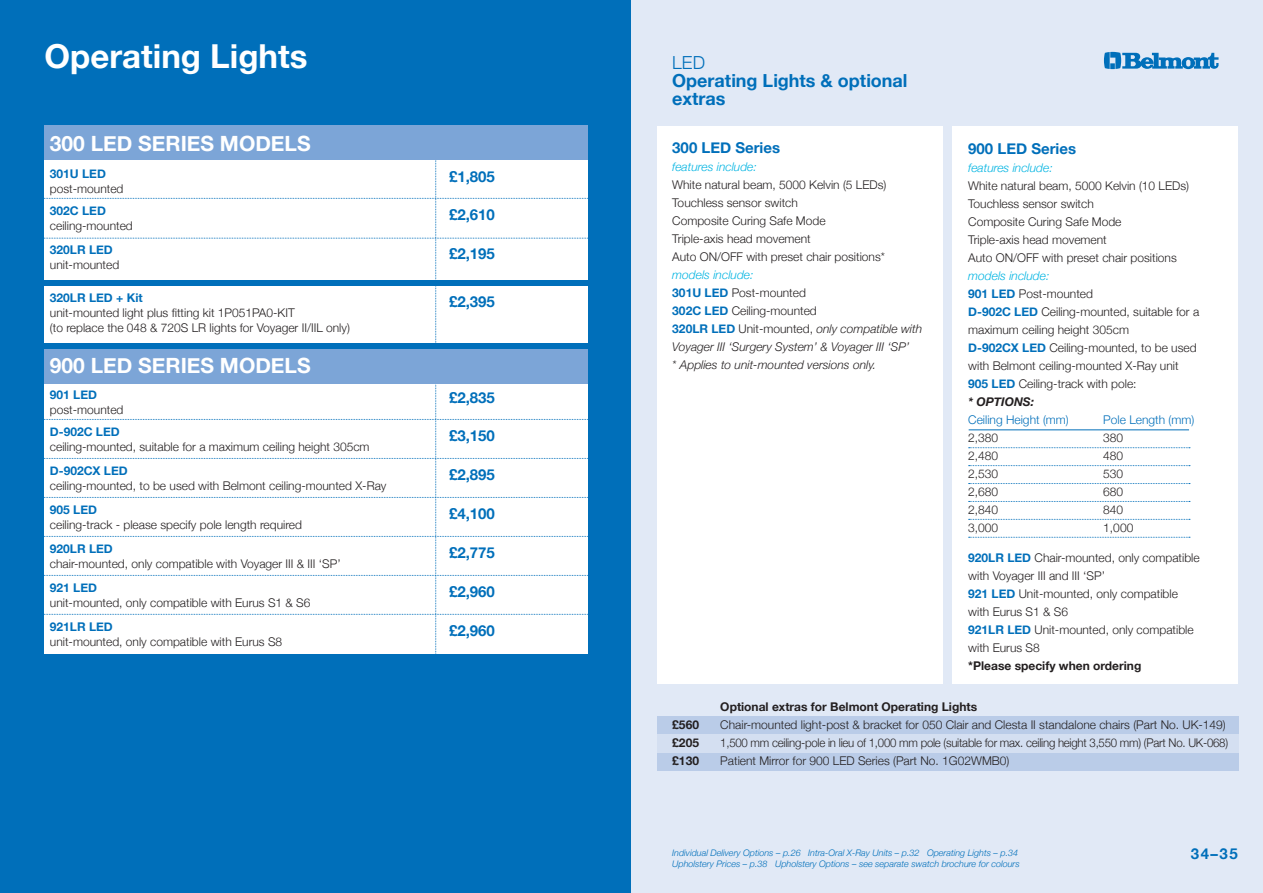
<style>
.page{position:relative;width:1263px;height:893px;background:#fff}
.page>*{position:absolute;margin:0;border:0;box-sizing:border-box;transform-origin:0 0}
.t1{font:700 33px "Helvetica Neue";color:#fff}
.t2{font:700 21px "Helvetica Neue";color:#fff}
.t3{font:700 18px/18px "Helvetica Neue";color:#006fba}
.t4{font:300 18px "Helvetica Neue";color:#006fba}
.t5{font:700 15px "Helvetica Neue";color:#006fba}
.t6{font:300 12px/18px "Helvetica Neue";color:#231f20}
.t7{font:italic 300 12px/18px "Helvetica Neue";color:#231f20}
.t8{font:300 12px "Helvetica Neue";letter-spacing:-.02em;color:#231f20;scale:.95 1}
.t9{font:700 12px "Helvetica Neue";color:#006fba}
.t10{font:700 12px "Helvetica Neue";color:#231f20}
.t11{font:italic 300 12px "Helvetica Neue";color:#00b4e2}
.t12{font:300 12px "Helvetica Neue";color:#006fba}
.t13{font:italic 300 9px "Helvetica Neue";color:#006fba}
.s1{color:#00b4e2}
.s2{font-weight:700;font-style:normal;color:#006fba}
.s3{font-style:normal}
.s4{font-style:italic;color:#00b4e2}
.s5{font-weight:700;color:#006fba}
.s6{font-weight:700;font-style:italic}
</style>
<div class="page">
<div style="left:0;top:0;width:631px;height:893px;background:#006fba"></div>
<div style="left:631px;top:0;width:632px;height:893px;background:#e1e9f6"></div>
<div style="left:657px;top:126px;width:286px;height:558px;background:#fff"></div>
<div style="left:952px;top:126px;width:286px;height:558px;background:#fff"></div>
<svg style="left:1104px;top:52px;width:114px;height:17px"></svg>
<div style="left:657px;top:716px;width:581px;height:18px;background:#bacce8"></div>
<div style="left:657px;top:752px;width:581px;height:18px;background:#bacce8"></div>
<div style="left:657px;top:734px;width:581px;height:18px;background:#d4dff1"></div>
<svg style="left:44px;top:155px;width:544px;height:203px;background:#edf5fa"></svg>
<div style="left:45px;top:126px;width:543px;height:34px;background:#7ca5d7"></div>
<div style="left:45px;top:349px;width:543px;height:34px;background:#7ca5d7"></div>
<hr style="left:969px;top:429px;width:220px;height:1px;background:#006fba">
<svg style="left:969px;top:447px;width:221px;height:1px"></svg>
<svg style="left:969px;top:465px;width:221px;height:1px"></svg>
<svg style="left:969px;top:483px;width:221px;height:1px"></svg>
<svg style="left:969px;top:501px;width:221px;height:1px"></svg>
<svg style="left:969px;top:519px;width:221px;height:1px"></svg>
<svg style="left:969px;top:537px;width:221px;height:1px"></svg>
<div style="left:44px;top:377px;width:544px;height:277px;background:#fff"></div>
<h1 class="t1" style="left:45px;top:31px;width:264px">Operating Lights</h1>
<h2 class="t2" style="left:50px;top:127px;width:262px">300 LED SERIES MODELS</h2>
<p class="t9" style="left:50px;top:164px;width:58px">301U LED</p>
<p class="t5" style="left:449px;top:165px;width:47px">£1,805</p>
<p class="t6" style="left:50px;top:179px;width:75px">post-mounted</p>
<p class="t9" style="left:50px;top:202px;width:58px">302C LED</p>
<p class="t5" style="left:449px;top:203px;width:47px">£2,610</p>
<p class="t6" style="left:50px;top:216px;width:84px">ceiling-mounted</p>
<p class="t9" style="left:50px;top:241px;width:64px">320LR LED</p>
<p class="t5" style="left:449px;top:242px;width:47px">£2,195</p>
<p class="t6" style="left:50px;top:255px;width:71px">unit-mounted</p>
<p class="t9" style="left:50px;top:289px;width:94px">320LR LED + Kit</p>
<p class="t5" style="left:449px;top:290px;width:47px">£2,395</p>
<p class="t6" style="left:50px;top:305px;width:301px;line-height:15px">unit-mounted light plus fitting kit 1P051PA0-KIT<br>(to replace the 048 &amp; 720S LR lights for Voyager II/IIL only)</p>
<h2 class="t2" style="left:50px;top:349px;width:262px">900 LED SERIES MODELS</h2>
<p class="t9" style="left:50px;top:385px;width:49px">901 LED</p>
<p class="t5" style="left:449px;top:386px;width:47px">£2,835</p>
<p class="t6" style="left:50px;top:400px;width:75px">post-mounted</p>
<p class="t9" style="left:50px;top:423px;width:71px">D-902C LED</p>
<p class="t5" style="left:449px;top:424px;width:47px">£3,150</p>
<p class="t6" style="left:50px;top:437px;width:321px">ceiling-mounted, suitable for a maximum ceiling height 305cm</p>
<p class="t9" style="left:50px;top:462px;width:79px">D-902CX LED</p>
<p class="t5" style="left:449px;top:463px;width:47px">£2,895</p>
<p class="t6" style="left:50px;top:476px;width:338px">ceiling-mounted, to be used with Belmont ceiling-mounted X-Ray</p>
<p class="t9" style="left:50px;top:501px;width:49px">905 LED</p>
<p class="t5" style="left:449px;top:502px;width:47px">£4,100</p>
<p class="t6" style="left:50px;top:515px;width:254px">ceiling-track - please specify pole length required</p>
<p class="t9" style="left:50px;top:540px;width:64px">920LR LED</p>
<p class="t5" style="left:449px;top:541px;width:47px">£2,775</p>
<p class="t6" style="left:50px;top:554px;width:292px">chair-mounted, only compatible with Voyager III &amp; III ‘SP’</p>
<p class="t9" style="left:50px;top:579px;width:49px">921 LED</p>
<p class="t5" style="left:449px;top:580px;width:47px">£2,960</p>
<p class="t6" style="left:50px;top:593px;width:262px">unit-mounted, only compatible with Eurus S1 &amp; S6</p>
<p class="t9" style="left:50px;top:618px;width:64px">921LR LED</p>
<p class="t5" style="left:449px;top:619px;width:47px">£2,960</p>
<p class="t6" style="left:50px;top:632px;width:234px">unit-mounted, only compatible with Eurus S8</p>
<h3 class="t4" style="left:672px;top:48px;width:34px">LED</h3>
<h3 class="t3" style="left:672px;top:72px;width:237px">Operating Lights &amp; optional extras</h3>
<p class="t5" style="left:672px;top:136px;width:109px">300 LED Series</p>
<p class="t11" style="left:672px;top:158px;width:86px">features include:</p>
<p class="t6" style="left:672px;top:175px;width:216px">White natural beam, 5000 Kelvin (5 LEDs)<br>Touchless sensor switch<br>Composite Curing Safe Mode<br>Triple-axis head movement<br>Auto ON/OFF with preset chair positions*</p>
<p class="t7" style="left:672px;top:265px;width:251px"><span class="s1">models include:<br></span><span class="s2">301U LED</span> <span class="s3">Post-mounted<br></span><span class="s2">302C LED</span> <span class="s3">Ceiling-mounted<br></span><span class="s2">320LR LED</span> <span class="s3">Unit-mounted,</span> only compatible with Voyager III ‘Surgery System’ &amp; Voyager III ‘SP’<br>* Applies to unit-mounted versions only.</p>
<p class="t5" style="left:968px;top:137px;width:109px">900 LED Series</p>
<p class="t11" style="left:968px;top:158px;width:86px">features include:</p>
<p class="t6" style="left:968px;top:176px;width:222px">White natural beam, 5000 Kelvin (10 LEDs)<br>Touchless sensor switch<br>Composite Curing Safe Mode<br>Triple-axis head movement<br>Auto ON/OFF with preset chair positions</p>
<p class="t6" style="left:968px;top:266px;width:232px"><span class="s4">models include:<br></span><span class="s5">901 LED</span> Post-mounted<br><span class="s5">D-902C LED</span> Ceiling-mounted, suitable for a maximum ceiling height 305cm<br><span class="s5">D-902CX LED</span> Ceiling-mounted, to be used with Belmont ceiling-mounted X-Ray unit<br><span class="s5">905 LED</span> Ceiling-track with pole:<br><span class="s6">* OPTIONS:</span></p>
<p class="t12" style="left:968px;top:410px;width:102px">Ceiling Height (mm)</p>
<p class="t12" style="left:1103px;top:410px;width:92px">Pole Length (mm)</p>
<p class="t6" style="left:968px;top:428px;width:32px">2,380</p>
<p class="t6" style="left:1103px;top:428px;width:22px">380</p>
<p class="t6" style="left:968px;top:446px;width:32px">2,480</p>
<p class="t6" style="left:1103px;top:446px;width:22px">480</p>
<p class="t6" style="left:968px;top:464px;width:32px">2,530</p>
<p class="t6" style="left:1103px;top:464px;width:22px">530</p>
<p class="t6" style="left:968px;top:482px;width:32px">2,680</p>
<p class="t6" style="left:1103px;top:482px;width:22px">680</p>
<p class="t6" style="left:968px;top:500px;width:32px">2,840</p>
<p class="t6" style="left:1103px;top:500px;width:22px">840</p>
<p class="t6" style="left:968px;top:518px;width:32px">3,000</p>
<p class="t6" style="left:1103px;top:518px;width:32px">1,000</p>
<p class="t6" style="left:968px;top:548px;width:233px"><span class="s5">920LR LED</span> Chair-mounted, only compatible with Voyager III and III ‘SP’<br><span class="s5">921 LED</span> Unit-mounted, only compatible with Eurus S1 &amp; S6<br><span class="s5">921LR LED</span> Unit-mounted, only compatible with Eurus S8</p>
<p class="t10" style="left:968px;top:656px;width:175px">*Please specify when ordering</p>
<p class="t10" style="left:720px;top:697px;width:258px">Optional extras for Belmont Operating Lights</p>
<p class="t10" style="left:672px;top:715px;width:28px">£560</p>
<p class="t6" style="left:720px;top:715px;width:507px">Chair-mounted light-post &amp; bracket for 050 Clair and Clesta II standalone chairs (Part No. UK-149)</p>
<p class="t10" style="left:672px;top:733px;width:28px">£205</p>
<p class="t8" style="left:720px;top:733px;width:536px">1,500 mm ceiling-pole in lieu of 1,000 mm pole (suitable for max. ceiling height 3,550 mm) (Part No. UK-068)</p>
<p class="t10" style="left:672px;top:751px;width:28px">£130</p>
<p class="t6" style="left:720px;top:751px;width:291px">Patient Mirror for 900 LED Series (Part No. 1G02WMB0)</p>
<p class="t13" style="left:672px;top:846px;width:347px">Individual Delivery Options – p.26 Intra-Oral X-Ray Units – p.32 Operating Lights – p.34</p>
<p class="t5" style="left:1191px;top:842px;width:48px">34–35</p>
<p class="t13" style="left:672px;top:856px;width:349px">Upholstery Prices – p.38 Upholstery Options – see separate swatch brochure for colours</p>
</div>
